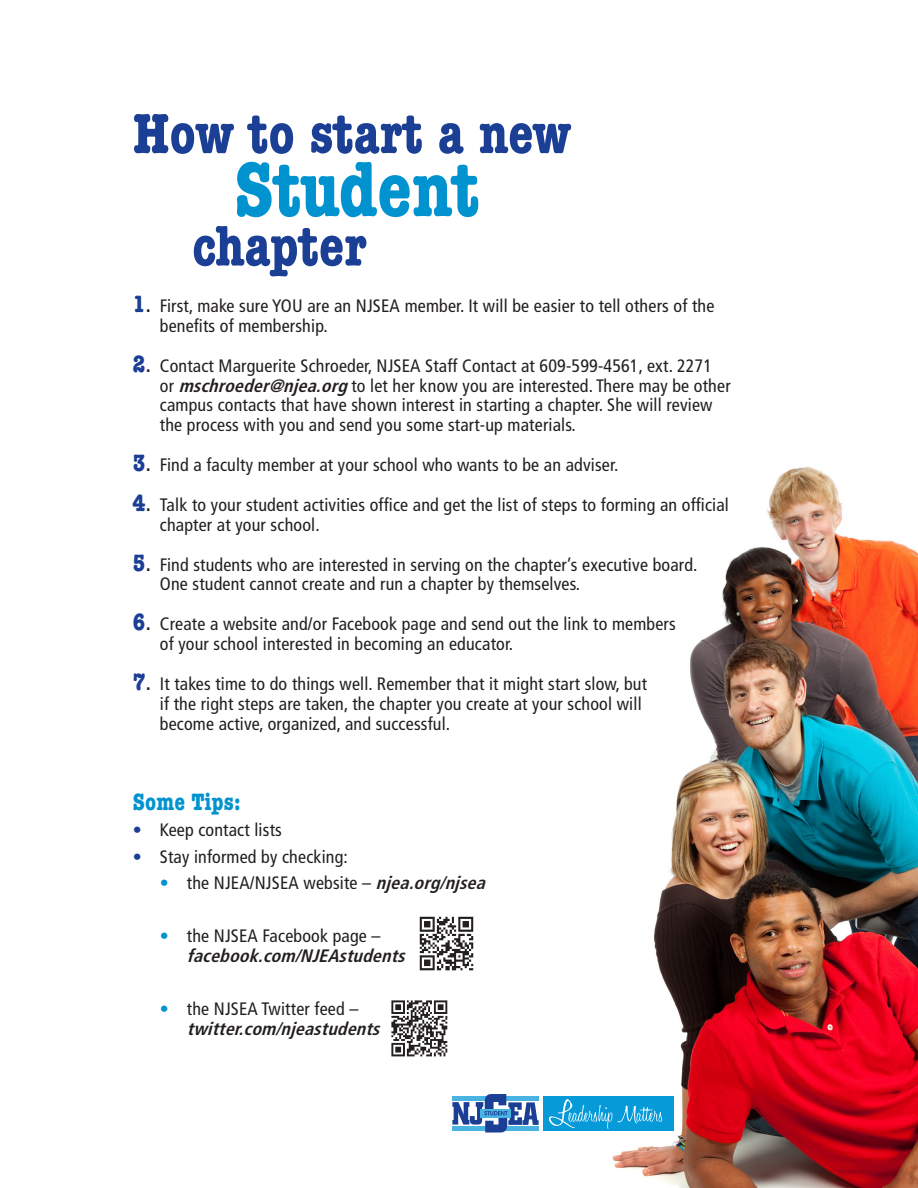
<style>
.page{position:relative;width:918px;height:1188px;background:#fff}
.page>*{position:absolute;margin:0;border:0;box-sizing:border-box;transform-origin:0 0}
.t1{font:700 condensed 78px "American Typewriter";color:#0093d0}
.t2{font:700 condensed 57px "American Typewriter";color:#1b3f94}
.t3{font:700 condensed 24px "American Typewriter";letter-spacing:.01em;color:#0093d0}
.t4{font:condensed 18px/19.8px "Frutiger";letter-spacing:.01em;color:#231f20}
.t5{font:italic 700 condensed 18px/19.8px "Frutiger";color:#231f20}
.s1{font-family:"American Typewriter Bold Cond A";font-stretch:normal;font-size:24px;color:#1b3f94}
.s2{font-size:24px}
.s3{font-weight:700;font-style:italic}
.s4{color:#1b3f94}
.s5{color:#0093d0}
.s6{font-weight:400;font-style:normal;color:#0093d0}
.s7{font-weight:400;font-style:normal}
</style>
<div class="page">
<img style="left:612px;top:466px;width:306px;height:722px">
<img style="left:419px;top:916px;width:55px;height:55px">
<img style="left:391px;top:1000px;width:57px;height:57px">
<div style="left:544px;top:1096px;width:130px;height:35px;background:#069ad9"></div>
<svg style="left:452px;top:1094px;width:87px;height:39px"></svg>
<svg style="left:549px;top:1099px;width:113px;height:30px"></svg>
<p class="t2" style="left:133px;top:100px;width:439px">How to start a new</p>
<p class="t1" style="left:234px;top:143px;width:247px">Student</p>
<p class="t2" style="left:192px;top:212px;width:176px">chapter</p>
<p class="t4" style="left:160px;top:296px;width:556px;text-indent:-27px"><span class="s1">1</span><span class="s2">.</span> First, make sure YOU are an NJSEA member. It will be easier to tell others of the benefits of membership.</p>
<p class="t4" style="left:160px;top:356px;width:572px;text-indent:-27px"><span class="s1">2</span><span class="s2">.</span> Contact Marguerite Schroeder, NJSEA Staff Contact at 609-599-4561, ext. 2271 or <span class="s3">mschroeder@njea.org</span>to let her know you are interested. There may be other campus contacts that have shown interest in starting a chapter. She will review the process with you and send you some start-up materials.</p>
<p class="t4" style="left:133px;top:455px;width:487px"><span class="s1">3</span><span class="s2">.</span> Find a faculty member at your school who wants to be an adviser.</p>
<p class="t4" style="left:160px;top:495px;width:571px;text-indent:-27px"><span class="s1">4</span><span class="s2">.</span> Talk to your student activities office and get the list of steps to forming an official chapter at your school.</p>
<p class="t4" style="left:160px;top:555px;width:539px;text-indent:-27px"><span class="s1">5</span><span class="s2">.</span> Find students who are interested in serving on the chapter’s executive board.<br>One student cannot create and run a chapter by themselves.</p>
<p class="t4" style="left:160px;top:614px;width:517px;text-indent:-27px"><span class="s1">6</span><span class="s2">.</span> Create a website and/or Facebook page and send out the link to members of your school interested in becoming an educator.</p>
<p class="t4" style="left:160px;top:674px;width:489px;text-indent:-27px"><span class="s1">7</span><span class="s2">.</span> It takes time to do things well. Remember that it might start slow, but if the right steps are taken, the chapter you create at your school will become active, organized, and successful.</p>
<p class="t3" style="left:133px;top:787px;width:109px">Some Tips:</p>
<p class="t4" style="left:133px;top:820px;width:151px"><span class="s4">•</span> Keep contact lists</p>
<p class="t4" style="left:133px;top:847px;width:217px"><span class="s4">•</span> Stay informed by checking:</p>
<p class="t4" style="left:160px;top:873px;width:332px"><span class="s5">•</span> the NJEA/NJSEA website – <span class="s3">njea.org/njsea</span></p>
<p class="t5" style="left:187px;top:926px;width:225px;text-indent:-27px"><span class="s6">•</span> <span class="s7">the NJSEA Facebook page – </span>facebook.com/NJEAstudents</p>
<p class="t5" style="left:187px;top:999px;width:200px;text-indent:-27px"><span class="s6">•</span> <span class="s7">the NJSEA Twitter feed – </span>twitter.com/njeastudents</p>
</div>
